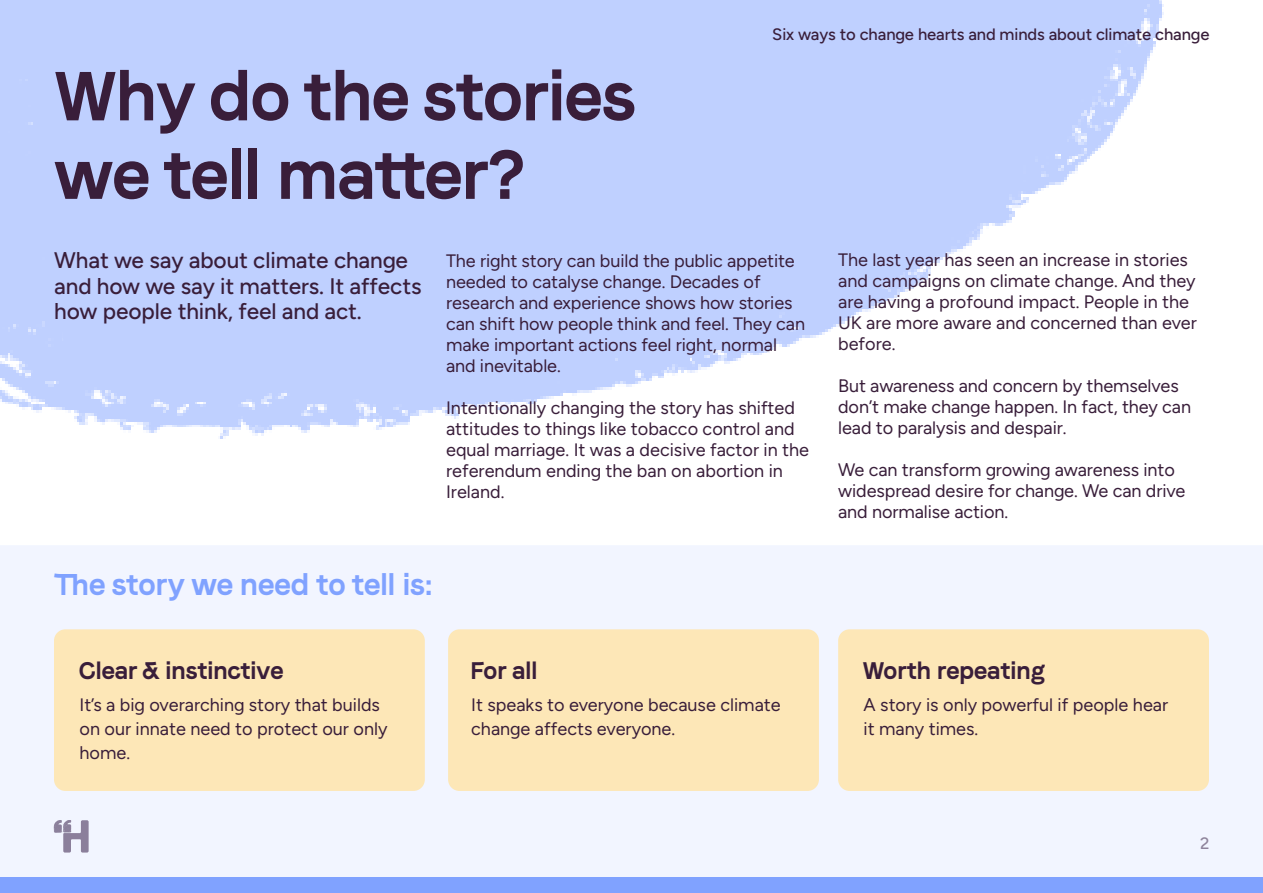
<style>
.page{position:relative;width:1263px;height:893px;background:#fff}
.page>*{position:absolute;margin:0;border:0;box-sizing:border-box;transform-origin:0 0}
.t1{font:69.15px/78.4px "Faro Bold Lucky";letter-spacing:-.01em;color:#391e3a}
.t2{font:30px "Faro Bold Lucky";color:#80a2ff}
.t3{font:24px "Faro Bold Lucky";color:#391e3a}
.Stand_First_Text{font:300 22.5px/25.5px "Figtree";letter-spacing:-.005em;color:#391e3a}
.Body_Text{font:300 18px/21px "Figtree";color:#391e3a}
.t4{font:300 16.5px "Figtree";letter-spacing:-.005em;color:#391e3a}
</style>
<div class="page">
<img style="left:0;top:0;width:1164px;height:438px">
<svg style="left:0;top:0;width:1137px;height:392px;background:#c7d6ff"></svg>
<div style="left:0;top:545px;width:1263px;height:332px;background:#f2f5ff"></div>
<div style="left:54px;top:629px;width:371px;height:162px;background:#fde7b7;border-radius:11px"></div>
<div style="left:838px;top:629px;width:371px;height:162px;background:#fde7b7;border-radius:11px"></div>
<div style="left:448px;top:629px;width:371px;height:162px;background:#fde7b7;border-radius:11px"></div>
<div style="left:0;top:877px;width:1263px;height:16px;background:#80a2ff"></div>
<p class="t1" style="left:54px;top:52px;width:583px">Why do the stories we tell matter?</p>
<p class="t4" style="left:772px;top:25px;width:439px">Six ways to change hearts and minds about climate change</p>
<p class="Stand_First_Text" style="left:54px;top:248px;width:369px">What we say about climate change and how we say it matters. It affects how people think, feel and act.</p>
<p class="Body_Text" style="left:446px;top:250px;width:360px">The right story can build the public appetite needed to catalyse change. Decades of research and experience shows how stories can shift how people think and feel. They can make important actions feel right, normal and inevitable.</p>
<p class="Body_Text" style="left:446px;top:397px;width:365px">Intentionally changing the story has shifted attitudes to things like tobacco control and equal marriage. It was a decisive factor in the referendum ending the ban on abortion in Ireland.</p>
<p class="t2" style="left:54px;top:562px;width:379px">The story we need to tell is:</p>
<p class="t3" style="left:79px;top:652px;width:206px">Clear &amp; instinctive</p>
<p class="Body_Text" style="left:79px;top:692px;width:310px;line-height:24px">It’s a big overarching story that builds on our innate need to protect our only home.</p>
<p class="t3" style="left:470px;top:652px;width:68px">For all</p>
<p class="Body_Text" style="left:471px;top:692px;width:311px;line-height:24px">It speaks to everyone because climate change affects everyone.</p>
<p class="Body_Text" style="left:838px;top:249px;width:360px">The last year has seen an increase in stories and campaigns on climate change. And they are having a profound impact. People in the UK are more aware and concerned than ever before.</p>
<p class="Body_Text" style="left:838px;top:375px;width:354px">But awareness and concern by themselves don’t make change happen. In fact, they can lead to paralysis and despair.</p>
<p class="Body_Text" style="left:838px;top:459px;width:349px">We can transform growing awareness into widespread desire for change. We can drive and normalise action.</p>
<p class="t3" style="left:863px;top:652px;width:183px">Worth repeating</p>
<p class="Body_Text" style="left:864px;top:692px;width:306px;line-height:24px">A story is only powerful if people hear it many times.</p>
<p class="t4" style="left:1200px;top:834px;width:11px">2</p>
</div>
